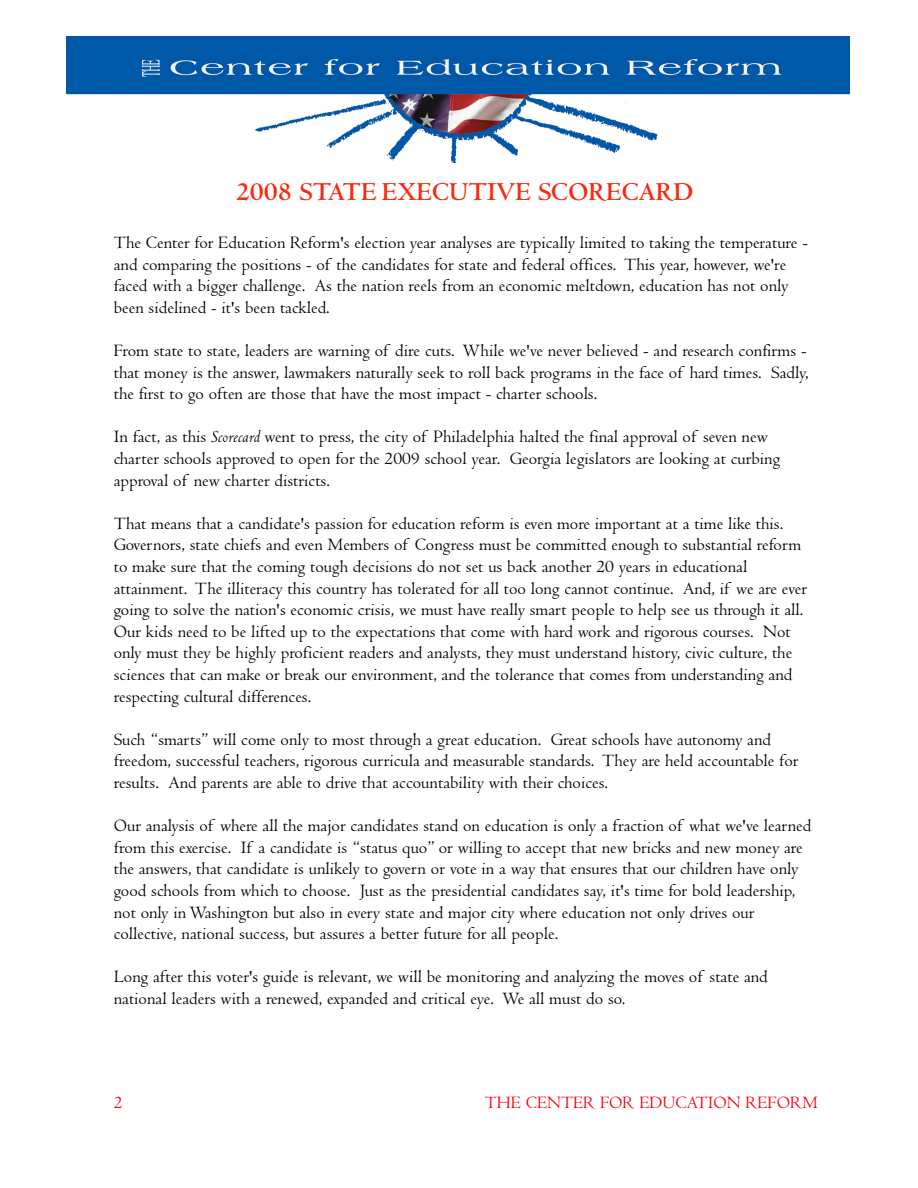
<style>
.page{position:relative;width:918px;height:1188px;background:#fff}
.page>*{position:absolute;margin:0;border:0;box-sizing:border-box;transform-origin:0 0}
.t1{font:700 27px "Centaur";color:#fb270e}
.t2{font:18px/21.6px "Centaur";color:#000}
.t3{font:18px "Centaur";color:#f70010}
.s1{font-style:italic}
</style>
<div class="page">
<img style="left:66px;top:36px;width:783px;height:127px">
<h1 class="t1" style="left:236px;top:182px;width:459px">2008 STATE EXECUTIVE SCORECARD</h1>
<p class="t2" style="left:114px;top:234px;width:696px">The Center for Education Reform's election year analyses are typically limited to taking the temperature - and comparing the positions - of the candidates for state and federal offices. This year, however, we're faced with a bigger challenge. As the nation reels from an economic meltdown, education has not only been sidelined - it's been tackled.</p>
<p class="t2" style="left:114px;top:342px;width:697px">From state to state, leaders are warning of dire cuts. While we've never believed - and research confirms - that money is the answer, lawmakers naturally seek to roll back programs in the face of hard times. Sadly, the first to go often are those that have the most impact - charter schools.</p>
<p class="t2" style="left:114px;top:428px;width:668px">In fact, as this <span class="s1">Scorecard</span> went to press, the city of Philadelphia halted the final approval of seven new charter schools approved to open for the 2009 school year. Georgia legislators are looking at curbing approval of new charter districts.</p>
<p class="t2" style="left:114px;top:515px;width:695px">That means that a candidate's passion for education reform is even more important at a time like this.<br>Governors, state chiefs and even Members of Congress must be committed enough to substantial reform to make sure that the coming tough decisions do not set us back another 20 years in educational attainment. The illiteracy this country has tolerated for all too long cannot continue. And, if we are ever going to solve the nation's economic crisis, we must have really smart people to help see us through it all.<br>Our kids need to be lifted up to the expectations that come with hard work and rigorous courses. Not only must they be highly proficient readers and analysts, they must understand history, civic culture, the sciences that can make or break our environment, and the tolerance that comes from understanding and respecting cultural differences.</p>
<p class="t2" style="left:114px;top:731px;width:686px">Such “smarts” will come only to most through a great education. Great schools have autonomy and freedom, successful teachers, rigorous curricula and measurable standards. They are held accountable for results. And parents are able to drive that accountability with their choices.</p>
<p class="t2" style="left:114px;top:817px;width:699px">Our analysis of where all the major candidates stand on education is only a fraction of what we've learned from this exercise. If a candidate is “status quo” or willing to accept that new bricks and new money are the answers, that candidate is unlikely to govern or vote in a way that ensures that our children have only good schools from which to choose. Just as the presidential candidates say, it's time for bold leadership, not only in Washington but also in every state and major city where education not only drives our collective, national success, but assures a better future for all people.</p>
<p class="t2" style="left:114px;top:968px;width:656px">Long after this voter's guide is relevant, we will be monitoring and analyzing the moves of state and national leaders with a renewed, expanded and critical eye. We all must do so.</p>
<p class="t3" style="left:114px;top:1096px;width:10px">2</p>
<p class="t3" style="left:485px;top:1096px;width:335px">THE CENTER FOR EDUCATION REFORM</p>
</div>
